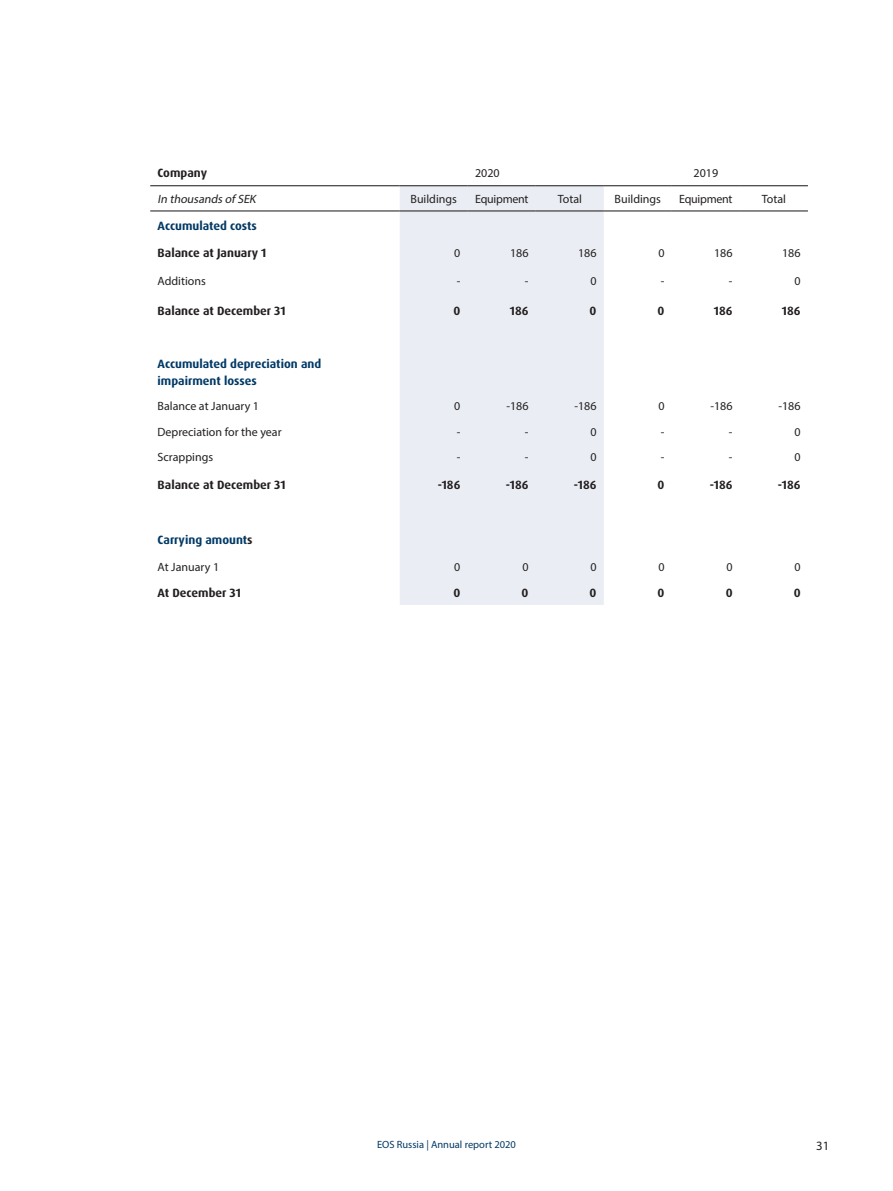
<style>
.page{position:relative;width:893px;height:1191px;background:#fff}
.page>*{position:absolute;margin:0;border:0;box-sizing:border-box;transform-origin:0 0}
.t1{font:12.75px "Myriad Pro";color:#231f20}
.t2{font:12px "Myriad Pro";color:#231f20}
.t3{font:700 12px "Dax Pro";color:#231f20}
.t4{font:700 12px/16.5px "Dax Pro";color:#003965}
.t5{font:12px "Myriad Pro";letter-spacing:-.02em;color:#231f20}
.t6{font:italic 12px "Myriad Pro";color:#231f20}
.t7{font:10.5px "Myriad Pro";color:#003965}
.s1{color:#231f20}
</style>
<div class="page">
<div style="left:400px;top:186px;width:204px;height:419px;background:#eaeef4"></div>
<hr style="left:150px;top:210px;width:250px;height:1px;background:#231f20">
<hr style="left:150px;top:185px;width:250px;height:1px;background:#231f20">
<hr style="left:400px;top:185px;width:68px;height:1px;background:#231f20">
<hr style="left:604px;top:185px;width:68px;height:1px;background:#231f20">
<hr style="left:468px;top:185px;width:68px;height:1px;background:#231f20">
<hr style="left:672px;top:185px;width:68px;height:1px;background:#231f20">
<hr style="left:536px;top:185px;width:68px;height:1px;background:#231f20">
<hr style="left:740px;top:185px;width:68px;height:1px;background:#231f20">
<hr style="left:400px;top:210px;width:68px;height:1px;background:#231f20">
<hr style="left:604px;top:210px;width:68px;height:1px;background:#231f20">
<hr style="left:468px;top:210px;width:68px;height:1px;background:#231f20">
<hr style="left:672px;top:210px;width:68px;height:1px;background:#231f20">
<hr style="left:536px;top:210px;width:68px;height:1px;background:#231f20">
<hr style="left:740px;top:210px;width:68px;height:1px;background:#231f20">
<p class="t3" style="left:158px;top:165px;width:51px">Company</p>
<p class="t2" style="left:475px;top:165px;width:26px">2020</p>
<p class="t2" style="left:694px;top:165px;width:26px">2019</p>
<p class="t6" style="left:158px;top:191px;width:102px">In thousands of SEK</p>
<p class="t2" style="left:410px;top:191px;width:48px">Buildings</p>
<p class="t5" style="left:475px;top:191px;width:55px">Equipment</p>
<p class="t2" style="left:558px;top:191px;width:26px">Total</p>
<p class="t2" style="left:615px;top:191px;width:48px">Buildings</p>
<p class="t5" style="left:679px;top:191px;width:55px">Equipment</p>
<p class="t2" style="left:762px;top:191px;width:26px">Total</p>
<p class="t4" style="left:158px;top:218px;width:101px">Accumulated costs</p>
<p class="t3" style="left:158px;top:245px;width:110px">Balance at January 1</p>
<p class="t2" style="left:454px;top:245px;width:8px">0</p>
<p class="t2" style="left:510px;top:245px;width:20px">186</p>
<p class="t2" style="left:578px;top:245px;width:20px">186</p>
<p class="t2" style="left:658px;top:245px;width:8px">0</p>
<p class="t2" style="left:714px;top:245px;width:20px">186</p>
<p class="t2" style="left:782px;top:245px;width:20px">186</p>
<p class="t2" style="left:158px;top:273px;width:50px">Additions</p>
<p class="t2" style="left:457px;top:273px;width:5px">-</p>
<p class="t2" style="left:525px;top:273px;width:5px">-</p>
<p class="t2" style="left:590px;top:273px;width:8px">0</p>
<p class="t2" style="left:661px;top:273px;width:5px">-</p>
<p class="t2" style="left:729px;top:273px;width:5px">-</p>
<p class="t2" style="left:794px;top:273px;width:8px">0</p>
<p class="t3" style="left:158px;top:303px;width:130px">Balance at December 31</p>
<p class="t3" style="left:453px;top:303px;width:8px">0</p>
<p class="t3" style="left:510px;top:303px;width:20px">186</p>
<p class="t3" style="left:590px;top:303px;width:8px">0</p>
<p class="t3" style="left:658px;top:303px;width:8px">0</p>
<p class="t3" style="left:714px;top:303px;width:20px">186</p>
<p class="t3" style="left:782px;top:303px;width:20px">186</p>
<p class="t4" style="left:158px;top:356px;width:165px">Accumulated depreciation and impairment losses</p>
<p class="t2" style="left:158px;top:399px;width:103px">Balance at January 1</p>
<p class="t2" style="left:454px;top:399px;width:8px">0</p>
<p class="t2" style="left:506px;top:399px;width:24px">-186</p>
<p class="t2" style="left:574px;top:399px;width:24px">-186</p>
<p class="t2" style="left:658px;top:399px;width:8px">0</p>
<p class="t2" style="left:710px;top:399px;width:24px">-186</p>
<p class="t2" style="left:778px;top:399px;width:24px">-186</p>
<p class="t2" style="left:158px;top:424px;width:126px">Depreciation for the year</p>
<p class="t2" style="left:457px;top:424px;width:5px">-</p>
<p class="t2" style="left:525px;top:424px;width:5px">-</p>
<p class="t2" style="left:590px;top:424px;width:8px">0</p>
<p class="t2" style="left:661px;top:424px;width:5px">-</p>
<p class="t2" style="left:729px;top:424px;width:5px">-</p>
<p class="t2" style="left:794px;top:424px;width:8px">0</p>
<p class="t2" style="left:158px;top:450px;width:57px">Scrappings</p>
<p class="t2" style="left:457px;top:450px;width:5px">-</p>
<p class="t2" style="left:525px;top:450px;width:5px">-</p>
<p class="t2" style="left:590px;top:450px;width:8px">0</p>
<p class="t2" style="left:661px;top:450px;width:5px">-</p>
<p class="t2" style="left:729px;top:450px;width:5px">-</p>
<p class="t2" style="left:794px;top:450px;width:8px">0</p>
<p class="t3" style="left:158px;top:477px;width:130px">Balance at December 31</p>
<p class="t3" style="left:438px;top:477px;width:24px">-186</p>
<p class="t3" style="left:506px;top:477px;width:24px">-186</p>
<p class="t3" style="left:574px;top:477px;width:24px">-186</p>
<p class="t3" style="left:658px;top:477px;width:8px">0</p>
<p class="t3" style="left:710px;top:477px;width:24px">-186</p>
<p class="t3" style="left:778px;top:477px;width:24px">-186</p>
<p class="t4" style="left:158px;top:531px;width:97px">Carrying amount<span class="s1">s</span></p>
<p class="t2" style="left:158px;top:559px;width:63px">At January 1</p>
<p class="t2" style="left:454px;top:559px;width:8px">0</p>
<p class="t2" style="left:522px;top:559px;width:8px">0</p>
<p class="t2" style="left:590px;top:559px;width:8px">0</p>
<p class="t2" style="left:658px;top:559px;width:8px">0</p>
<p class="t2" style="left:726px;top:559px;width:8px">0</p>
<p class="t2" style="left:794px;top:559px;width:8px">0</p>
<p class="t3" style="left:158px;top:585px;width:85px">At December 31</p>
<p class="t3" style="left:453px;top:585px;width:8px">0</p>
<p class="t3" style="left:522px;top:585px;width:8px">0</p>
<p class="t3" style="left:590px;top:585px;width:8px">0</p>
<p class="t3" style="left:658px;top:585px;width:8px">0</p>
<p class="t3" style="left:726px;top:585px;width:8px">0</p>
<p class="t3" style="left:794px;top:585px;width:8px">0</p>
<p class="t7" style="left:377px;top:1137px;width:140px">EOS Russia | Annual report 2020</p>
<p class="t1" style="left:816px;top:1137px;width:15px">31</p>
</div>
